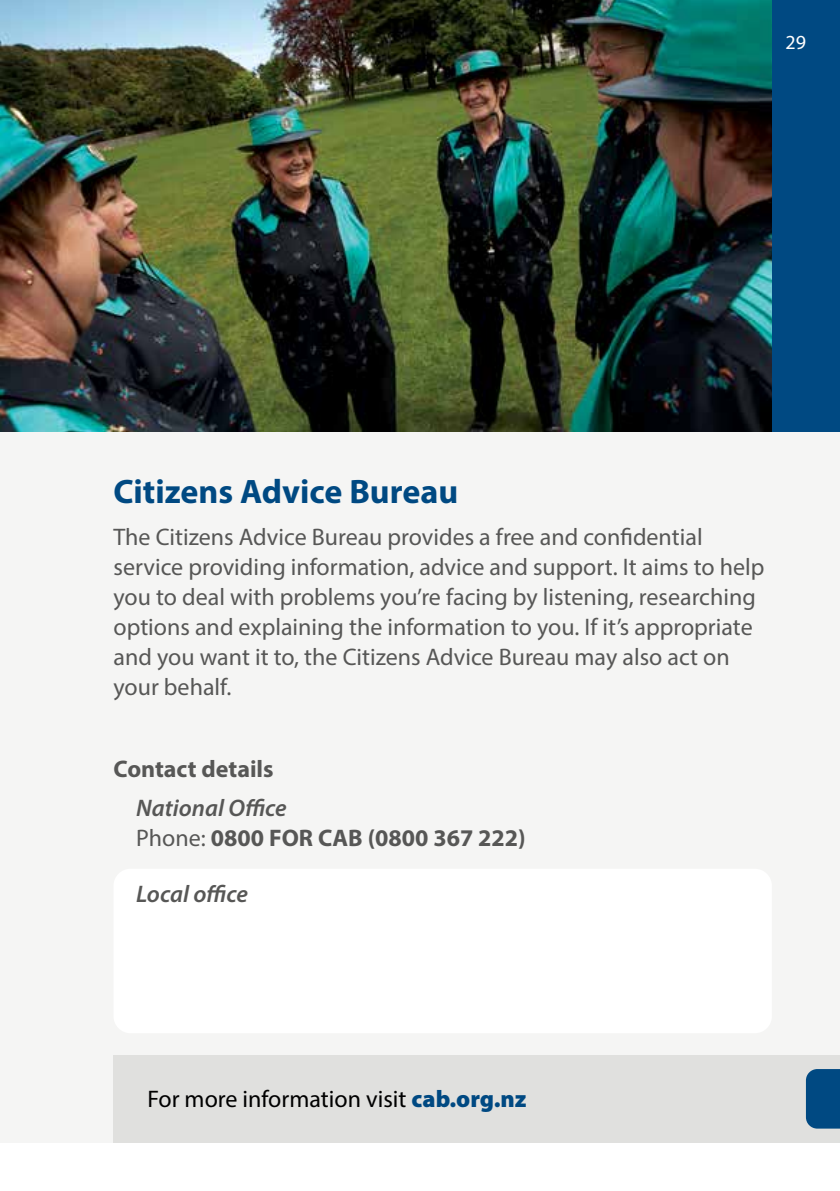
<style>
.page{position:relative;width:840px;height:1191px;background:#fff}
.page>*{position:absolute;margin:0;border:0;box-sizing:border-box;transform-origin:0 0}
.t1{font:700 34px "Myriad Pro";color:#004982}
.Body{font:24px/30px "Myriad Pro";color:#575756}
.Body-2{font:700 24px "Myriad Pro";color:#575756}
.Body-3{font:24px "Myriad Pro";color:#000}
.Body-4{font:italic 600 24px "Myriad Pro";color:#575756}
.t2{font:20px "Myriad Pro";color:#fff}
.s1{font-weight:400}
.s2{font-weight:900;color:#004982}
</style>
<div class="page">
<div style="left:0;top:430px;width:839px;height:712px;background:#f5f5f4"></div>
<div style="left:0;top:0;width:839px;height:431px;background:#004982"></div>
<div style="left:113px;top:1054px;width:726px;height:88px;background:#e0e0de"></div>
<svg style="left:805px;top:1069px;width:34px;height:59px;background:#0b5186"></svg>
<div style="left:113px;top:868px;width:658px;height:165px;background:#fff;border-radius:17px"></div>
<img style="left:0;top:0;width:771px;height:431px">
<p class="t2" style="left:785px;top:30px;width:22px">29</p>
<h2 class="t1" style="left:113px;top:470px;width:346px">Citizens Advice Bureau</h2>
<p class="Body" style="left:113px;top:521px;width:652px">The Citizens Advice Bureau provides a free and confidential service providing information, advice and support. It aims to help you to deal with problems you’re facing by listening, researching options and explaining the information to you. If it’s appropriate and you want it to, the Citizens Advice Bureau may also act on your behalf.</p>
<p class="Body-2" style="left:113px;top:753px;width:161px">Contact details</p>
<p class="Body-4" style="left:136px;top:792px;width:152px">National Office</p>
<p class="Body-2" style="left:136px;top:822px;width:391px"><span class="s1">Phone:</span> 0800 FOR CAB (0800 367 222)</p>
<p class="Body-4" style="left:136px;top:878px;width:113px">Local office</p>
<p class="Body-3" style="left:147px;top:1084px;width:380px">For more information visit <span class="s2">cab.org.nz</span></p>
</div>
